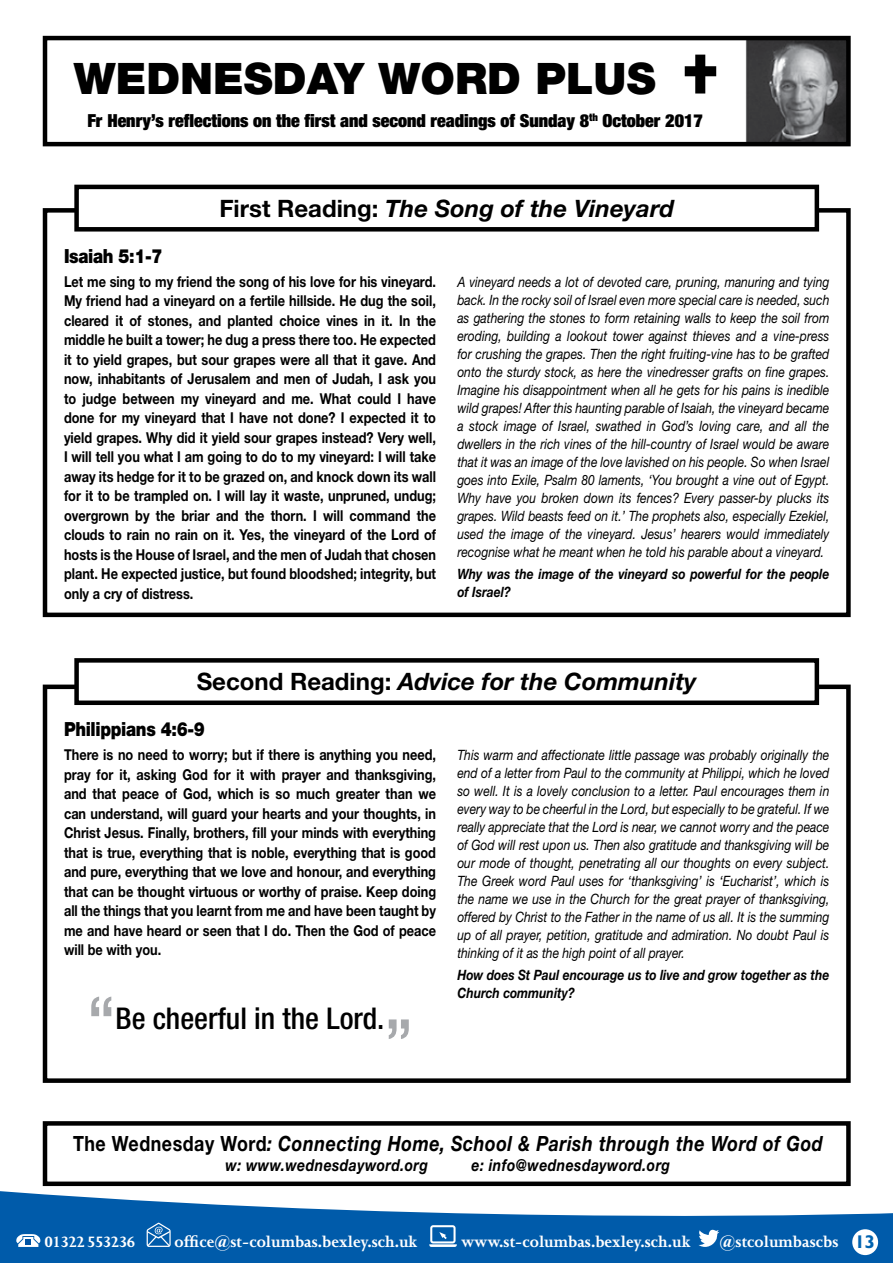
<style>
.page{position:relative;width:893px;height:1263px;background:#fff}
.page>*{position:absolute;margin:0;border:0;box-sizing:border-box;transform-origin:0 0}
.t1{font:900 43.5px "Helvetica Neue LT Std";color:#000}
.t2{font:500 condensed 30px "Helvetica Neue LT Std";color:#000}
.t3{font:italic 700 24px "Helvetica Neue LT Std";color:#000}
.t4{font:italic 700 21px "Helvetica Neue LT Std";letter-spacing:.03em;color:#000;scale:.85 1}
.t5{font:900 19.5px "Helvetica Neue LT Std";letter-spacing:-.02em;color:#000;scale:.85 1}
.t6{font:900 condensed 18px "Helvetica Neue LT Std";color:#000}
.t7{font:700 17.25px "Joanna";color:#fff}
.t8{font:700 17.25px "Joanna";letter-spacing:-.07em;color:#fff}
.t9{font:italic 700 16.5px "Helvetica Neue LT Std";letter-spacing:.03em;color:#000;scale:.85 1}
.t10{font:700 15px/19.5px "Helvetica Neue LT Std";color:#000;text-align:justify;scale:.85 1}
.t11{font:italic 14.25px/18px "Helvetica Neue LT Std";color:#000;text-align:justify;scale:.85 1}
.t12{font:italic 700 14.25px/18px "Helvetica Neue LT Std";color:#000;scale:.85 1}
.s1{font-style:normal}
.s2{font-family:"Humanist 521 BT";font-size:18.45px;color:#0063b0}
</style>
<div class="page">
<svg style="left:0;top:1191px;width:893px;height:72px;fill:#005baa"></svg>
<div style="left:852px;top:1229px;width:26px;height:26px;background:#fff;border-radius:50%"></div>
<svg style="left:16px;top:1234px;width:25px;height:13px"></svg>
<svg style="left:147px;top:1223px;width:24px;height:24px"></svg>
<svg style="left:429px;top:1225px;width:28px;height:22px"></svg>
<svg style="left:698px;top:1229px;width:21px;height:21px"></svg>
<img style="left:745px;top:41px;width:101px;height:100px">
<div style="left:43px;top:36px;width:808px;height:110px;border:4px solid #000"></div>
<svg style="left:685px;top:55px;width:31px;height:39px"></svg>
<div style="left:43px;top:684px;width:808px;height:399px;border:4px solid #000"></div>
<div style="left:77px;top:660px;width:740px;height:43px;background:#fff"></div>
<div style="left:74px;top:658px;width:745px;height:47px;border:4px solid #000"></div>
<svg style="left:91px;top:996px;width:20px;height:20px"></svg>
<svg style="left:389px;top:1019px;width:20px;height:20px"></svg>
<div style="left:43px;top:208px;width:808px;height:409px;border:4px solid #000"></div>
<div style="left:77px;top:187px;width:740px;height:42px;background:#fff"></div>
<div style="left:74px;top:185px;width:745px;height:47px;border:4px solid #000"></div>
<div style="left:43px;top:1121px;width:808px;height:65px;border:4px solid #000"></div>
<h1 class="t1" style="left:74px;top:52px;width:583px">WEDNESDAY WORD PLUS</h1>
<p class="t6" style="left:87px;top:109px;width:617px">Fr Henry’s reflections on the first and second readings of Sunday 8<sup>th</sup> October 2017</p>
<h3 class="t3" style="left:219px;top:193px;width:456px"><span class="s1">First Reading:</span> The Song of the Vineyard</h3>
<h3 class="t5" style="left:64px;top:244px;width:118px">Isaiah 5:1-7</h3>
<p class="t10" style="left:64px;top:271px;width:439px">Let me sing to my friend the song of his love for his vineyard.<br>My friend had a vineyard on a fertile hillside. He dug the soil, cleared it of stones, and planted choice vines in it. In the middle he built a tower; he dug a press there too. He expected it to yield grapes, but sour grapes were all that it gave. And now, inhabitants of Jerusalem and men of Judah, I ask you to judge between my vineyard and me. What could I have done for my vineyard that I have not done? I expected it to yield grapes. Why did it yield sour grapes instead? Very well, I will tell you what I am going to do to my vineyard: I will take away its hedge for it to be grazed on, and knock down its wall for it to be trampled on. I will lay it waste, unpruned, undug; overgrown by the briar and the thorn. I will command the clouds to rain no rain on it. Yes, the vineyard of the Lord of hosts is the House of Israel, and the men of Judah that chosen plant. He expected justice, but found bloodshed; integrity, but only a cry of distress.</p>
<p class="t11" style="left:457px;top:272px;width:439px">A vineyard needs a lot of devoted care, pruning, manuring and tying back. In the rocky soil of Israel even more special care is needed, such as gathering the stones to form retaining walls to keep the soil from eroding, building a lookout tower against thieves and a vine-press for crushing the grapes. Then the right fruiting-vine has to be grafted onto the sturdy stock, as here the vinedresser grafts on fine grapes.<br>Imagine his disappointment when all he gets for his pains is inedible wild grapes! After this haunting parable of Isaiah, the vineyard became a stock image of Israel, swathed in God’s loving care, and all the dwellers in the rich vines of the hill-country of Israel would be aware that it was an image of the love lavished on his people. So when Israel goes into Exile, Psalm 80 laments, ‘You brought a vine out of Egypt.<br>Why have you broken down its fences? Every passer-by plucks its grapes. Wild beasts feed on it.’ The prophets also, especially Ezekiel, used the image of the vineyard. Jesus’ hearers would immediately recognise what he meant when he told his parable about a vineyard.</p>
<p class="t12" style="left:457px;top:564px;width:439px">Why was the image of the vineyard so powerful for the people of Israel?</p>
<h3 class="t3" style="left:197px;top:667px;width:502px"><span class="s1">Second Reading:</span> Advice for the Community</h3>
<h3 class="t5" style="left:64px;top:718px;width:167px">Philippians 4:6-9</h3>
<p class="t10" style="left:64px;top:745px;width:439px">There is no need to worry; but if there is anything you need, pray for it, asking God for it with prayer and thanksgiving, and that peace of God, which is so much greater than we can understand, will guard your hearts and your thoughts, in Christ Jesus. Finally, brothers, fill your minds with everything that is true, everything that is noble, everything that is good and pure, everything that we love and honour, and everything that can be thought virtuous or worthy of praise. Keep doing all the things that you learnt from me and have been taught by me and have heard or seen that I do. Then the God of peace will be with you.</p>
<p class="t11" style="left:457px;top:745px;width:439px">This warm and affectionate little passage was probably originally the end of a letter from Paul to the community at Philippi, which he loved so well. It is a lovely conclusion to a letter. Paul encourages them in every way to be cheerful in the Lord, but especially to be grateful. If we really appreciate that the Lord is near, we cannot worry and the peace of God will rest upon us. Then also gratitude and thanksgiving will be our mode of thought, penetrating all our thoughts on every subject.<br>The Greek word Paul uses for ‘thanksgiving’ is ‘Eucharist’, which is the name we use in the Church for the great prayer of thanksgiving, offered by Christ to the Father in the name of us all. It is the summing up of all prayer, petition, gratitude and admiration. No doubt Paul is thinking of it as the high point of all prayer.</p>
<p class="t12" style="left:457px;top:966px;width:439px">How does St Paul encourage us to live and grow together as the<br>Church community?</p>
<h2 class="t2" style="left:116px;top:1000px;width:270px">Be cheerful in the Lord.</h2>
<h3 class="t4" style="left:73px;top:1131px;width:883px"><span class="s1">The Wednesday Word</span>: Connecting Home, School &amp; Parish through the Word of God</h3>
<p class="t9" style="left:226px;top:1155px;width:240px">w: www.wednesdayword.org</p>
<p class="t9" style="left:472px;top:1155px;width:235px">e: info@wednesdayword.org</p>
<p class="t8" style="left:44px;top:1232px;width:93px">01322 553236</p>
<p class="t7" style="left:174px;top:1232px;width:244px">office@st-columbas.bexley.sch.uk</p>
<p class="t7" style="left:461px;top:1232px;width:231px">www.st-columbas.bexley.sch.uk</p>
<p class="t7" style="left:719px;top:1232px;width:157px">@stcolumbascbs <span class="s2">13</span></p>
</div>
